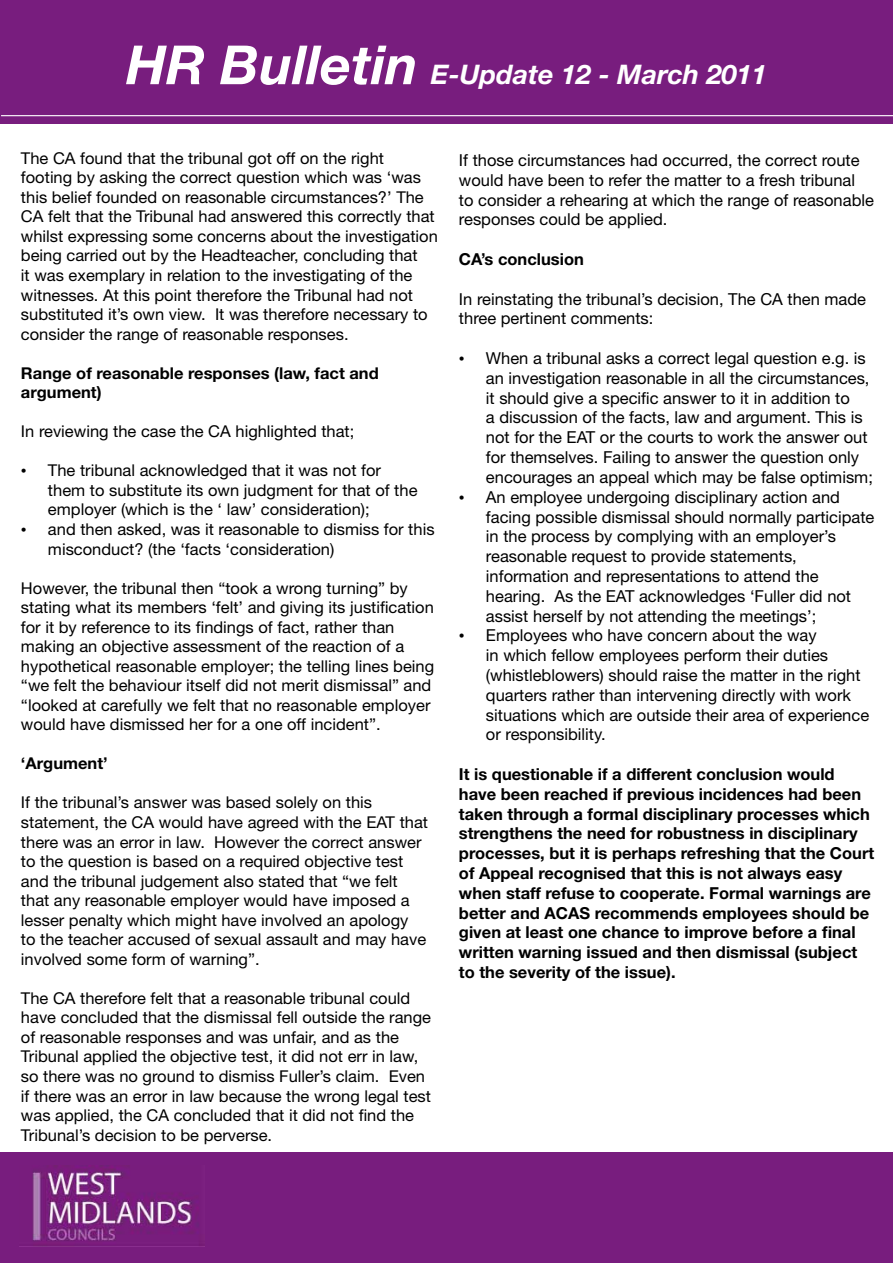
<style>
.page{position:relative;width:893px;height:1263px;background:#fff}
.page>*{position:absolute;margin:0;border:0;box-sizing:border-box;transform-origin:0 0}
.t1{font:italic 700 27px "Helvetica Neue";color:#fff}
.t2{font:16.5px/19.8px "Helvetica Neue";color:#000}
.t3{font:700 16.5px/19.8px "Helvetica Neue";color:#000}
.t4{font:16.35px/19.5px "Helvetica Neue";color:#000}
.t5{font:700 16.35px/19.5px "Helvetica Neue";color:#000}
.s1{font-size:54px}
.s2{font-family:"Times New Roman"}
</style>
<div class="page">
<div style="left:0;top:0;width:893px;height:123px;background:#781d7e"></div>
<hr style="left:1px;top:115px;width:892px;height:1px;background:#fff">
<div style="left:0;top:1153px;width:893px;height:110px;background:#781d7e"></div>
<img style="left:19px;top:1166px;width:185px;height:81px">
<h1 class="t1" style="left:126px;top:58px;width:642px"><span class="s1">HR Bulletin</span> E-Update 12 - March 2011</h1>
<p class="t4" style="left:21px;top:148px;width:418px">The CA found that the tribunal got off on the right footing by asking the correct question which was ‘was this belief founded on reasonable circumstances?’ The CA felt that the Tribunal had answered this correctly that whilst expressing some concerns about the investigation being carried out by the Headteacher, concluding that<br>it was exemplary in relation to the investigating of the witnesses. At this point therefore the Tribunal had not substituted it’s own view. It was therefore necessary to consider the range of reasonable responses.</p>
<p class="t5" style="left:21px;top:363px;width:359px">Range of reasonable responses (law, fact and argument)</p>
<p class="t4" style="left:21px;top:421px;width:335px">In reviewing the case the CA highlighted that;</p>
<p class="t4" style="left:48px;top:461px;width:371px;text-indent:-27px"><span class="s2">•</span> The tribunal acknowledged that it was not for them to substitute its own judgment for that of the employer (which is the ‘ law’ consideration);</p>
<p class="t4" style="left:48px;top:519px;width:388px;text-indent:-27px"><span class="s2">•</span> and then asked, was it reasonable to dismiss for this misconduct? (the ‘facts ‘consideration)</p>
<p class="t4" style="left:21px;top:578px;width:415px">However, the tribunal then “took a wrong turning” by stating what its members ‘felt’ and giving its justification for it by reference to its findings of fact, rather than making an objective assessment of the reaction of a hypothetical reasonable employer; the telling lines being “we felt the behaviour itself did not merit dismissal” and “looked at carefully we felt that no reasonable employer would have dismissed her for a one off incident”.</p>
<p class="t5" style="left:21px;top:753px;width:88px">‘Argument’</p>
<p class="t4" style="left:21px;top:793px;width:409px">If the tribunal’s answer was based solely on this statement, the CA would have agreed with the EAT that there was an error in law. However the correct answer to the question is based on a required objective test and the tribunal judgement also stated that “we felt that any reasonable employer would have imposed a lesser penalty which might have involved an apology<br>to the teacher accused of sexual assault and may have involved some form of warning”.</p>
<p class="t4" style="left:21px;top:988px;width:412px">The CA therefore felt that a reasonable tribunal could have concluded that the dismissal fell outside the range of reasonable responses and was unfair, and as the Tribunal applied the objective test, it did not err in law, so there was no ground to dismiss Fuller’s claim. Even if there was an error in law because the wrong legal test was applied, the CA concluded that it did not find the Tribunal’s decision to be perverse.</p>
<p class="t2" style="left:459px;top:150px;width:416px">If those circumstances had occurred, the correct route would have been to refer the matter to a fresh tribunal<br>to consider a rehearing at which the range of reasonable responses could be applied.</p>
<p class="t3" style="left:459px;top:249px;width:126px">CA’s conclusion</p>
<p class="t2" style="left:459px;top:289px;width:409px">In reinstating the tribunal’s decision, The CA then made three pertinent comments:</p>
<p class="t2" style="left:486px;top:348px;width:388px;text-indent:-27px"><span class="s2">•</span> When a tribunal asks a correct legal question e.g. is an investigation reasonable in all the circumstances, it should give a specific answer to it in addition to<br>a discussion of the facts, law and argument. This is not for the EAT or the courts to work the answer out for themselves. Failing to answer the question only encourages an appeal which may be false optimism;</p>
<p class="t2" style="left:486px;top:487px;width:390px;text-indent:-27px"><span class="s2">•</span> An employee undergoing disciplinary action and facing possible dismissal should normally participate in the process by complying with an employer’s reasonable request to provide statements, information and representations to attend the hearing. As the EAT acknowledges ‘Fuller did not assist herself by not attending the meetings’;</p>
<p class="t2" style="left:486px;top:625px;width:385px;text-indent:-27px"><span class="s2">•</span> Employees who have concern about the way<br>in which fellow employees perform their duties (whistleblowers) should raise the matter in the right quarters rather than intervening directly with work situations which are outside their area of experience or responsibility.</p>
<p class="t3" style="left:459px;top:764px;width:417px">It is questionable if a different conclusion would have been reached if previous incidences had been taken through a formal disciplinary processes which strengthens the need for robustness in disciplinary processes, but it is perhaps refreshing that the Court of Appeal recognised that this is not always easy when staff refuse to cooperate. Formal warnings are better and ACAS recommends employees should be given at least one chance to improve before a final written warning issued and then dismissal (subject to the severity of the issue).</p>
</div>
